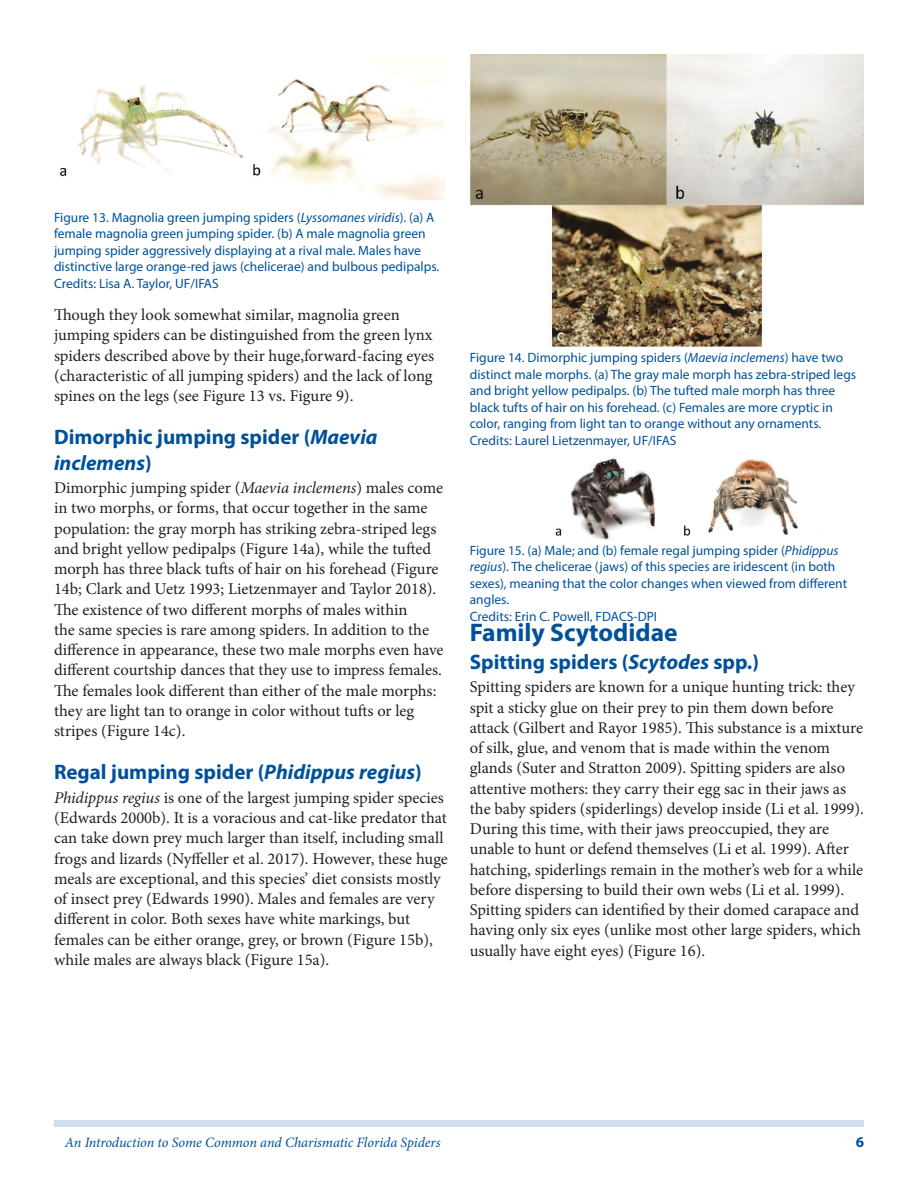
<style>
.page{position:relative;width:918px;height:1188px;background:#fff}
.page>*{position:absolute;margin:0;border:0;box-sizing:border-box;transform-origin:0 0}
.SectionHeading0{font:700 25.5px "Myriad Pro";color:#01519a}
.SectionHeading1{font:700 21px/25.2px "Myriad Pro";color:#01519a}
.Paragraph{font:16.5px/20.2px "Minion Pro";color:#231f20}
.t1{font:700 15px "Myriad Pro";color:#01519a}
.RunningTitleItalics{font:italic 14.25px "Minion Pro";letter-spacing:-.005em;color:#01519a}
.t2{font:13.5px/16.5px "Myriad Pro";color:#01519a}
.s1{font-style:italic}
</style>
<div class="page">
<div style="left:54px;top:1120px;width:810px;height:7px;background:#d0deeb"></div>
<img style="left:60px;top:79px;width:385px;height:122px">
<img style="left:470px;top:54px;width:394px;height:293px">
<img style="left:555px;top:458px;width:262px;height:82px">
<p class="t2" style="left:54px;top:209px;width:387px">Figure 13. Magnolia green jumping spiders (<span class="s1">Lyssomanes viridis</span>). (a) A female magnolia green jumping spider. (b) A male magnolia green jumping spider aggressively displaying at a rival male. Males have distinctive large orange-red jaws (chelicerae) and bulbous pedipalps.<br>Credits: Lisa A. Taylor, UF/IFAS</p>
<p class="Paragraph" style="left:54px;top:305px;width:382px">Though they look somewhat similar, magnolia green jumping spiders can be distinguished from the green lynx spiders described above by their huge,forward-facing eyes (characteristic of all jumping spiders) and the lack of long spines on the legs (see Figure 13 vs. Figure 9).</p>
<p class="SectionHeading1" style="left:54px;top:424px;width:325px">Dimorphic jumping spider (<span class="s1">Maevia inclemens</span>)</p>
<p class="Paragraph" style="left:54px;top:478px;width:391px">Dimorphic jumping spider (<span class="s1">Maevia inclemens</span>) males come in two morphs, or forms, that occur together in the same population: the gray morph has striking zebra-striped legs and bright yellow pedipalps (Figure 14a), while the tufted morph has three black tufts of hair on his forehead (Figure 14b; Clark and Uetz 1993; Lietzenmayer and Taylor 2018).<br>The existence of two different morphs of males within<br>the same species is rare among spiders. In addition to the difference in appearance, these two male morphs even have different courtship dances that they use to impress females.<br>The females look different than either of the male morphs: they are light tan to orange in color without tufts or leg stripes (Figure 14c).</p>
<p class="SectionHeading1" style="left:54px;top:759px;width:369px">Regal jumping spider (<span class="s1">Phidippus regius</span>)</p>
<p class="Paragraph" style="left:54px;top:787px;width:395px"><span class="s1">Phidippus regius</span> is one of the largest jumping spider species (Edwards 2000b). It is a voracious and cat-like predator that can take down prey much larger than itself, including small frogs and lizards (Nyffeller et al. 2017). However, these huge meals are exceptional, and this species’ diet consists mostly of insect prey (Edwards 1990). Males and females are very different in color. Both sexes have white markings, but females can be either orange, grey, or brown (Figure 15b), while males are always black (Figure 15a).</p>
<p class="t2" style="left:470px;top:349px;width:388px">Figure 14. Dimorphic jumping spiders (<span class="s1">Maevia inclemens</span>) have two distinct male morphs. (a) The gray male morph has zebra-striped legs and bright yellow pedipalps. (b) The tufted male morph has three black tufts of hair on his forehead. (c) Females are more cryptic in color, ranging from light tan to orange without any ornaments.<br>Credits: Laurel Lietzenmayer, UF/IFAS</p>
<p class="t2" style="left:470px;top:542px;width:379px">Figure 15. (a) Male; and (b) female regal jumping spider (<span class="s1">Phidippus regius</span>). The chelicerae (jaws) of this species are iridescent (in both sexes), meaning that the color changes when viewed from different angles.<br>Credits: Erin C. Powell, FDACS-DPI</p>
<p class="SectionHeading0" style="left:470px;top:615px;width:209px">Family Scytodidae</p>
<p class="SectionHeading1" style="left:470px;top:649px;width:291px">Spitting spiders (<span class="s1">Scytodes</span> spp.)</p>
<p class="Paragraph" style="left:470px;top:677px;width:396px">Spitting spiders are known for a unique hunting trick: they spit a sticky glue on their prey to pin them down before attack (Gilbert and Rayor 1985). This substance is a mixture of silk, glue, and venom that is made within the venom glands (Suter and Stratton 2009). Spitting spiders are also attentive mothers: they carry their egg sac in their jaws as the baby spiders (spiderlings) develop inside (Li et al. 1999).<br>During this time, with their jaws preoccupied, they are unable to hunt or defend themselves (Li et al. 1999). After hatching, spiderlings remain in the mother’s web for a while before dispersing to build their own webs (Li et al. 1999).<br>Spitting spiders can identified by their domed carapace and having only six eyes (unlike most other large spiders, which usually have eight eyes) (Figure 16).</p>
<p class="RunningTitleItalics" style="left:65px;top:1133px;width:377px">An Introduction to Some Common and Charismatic Florida Spiders</p>
<p class="t1" style="left:856px;top:1133px;width:10px">6</p>
</div>
